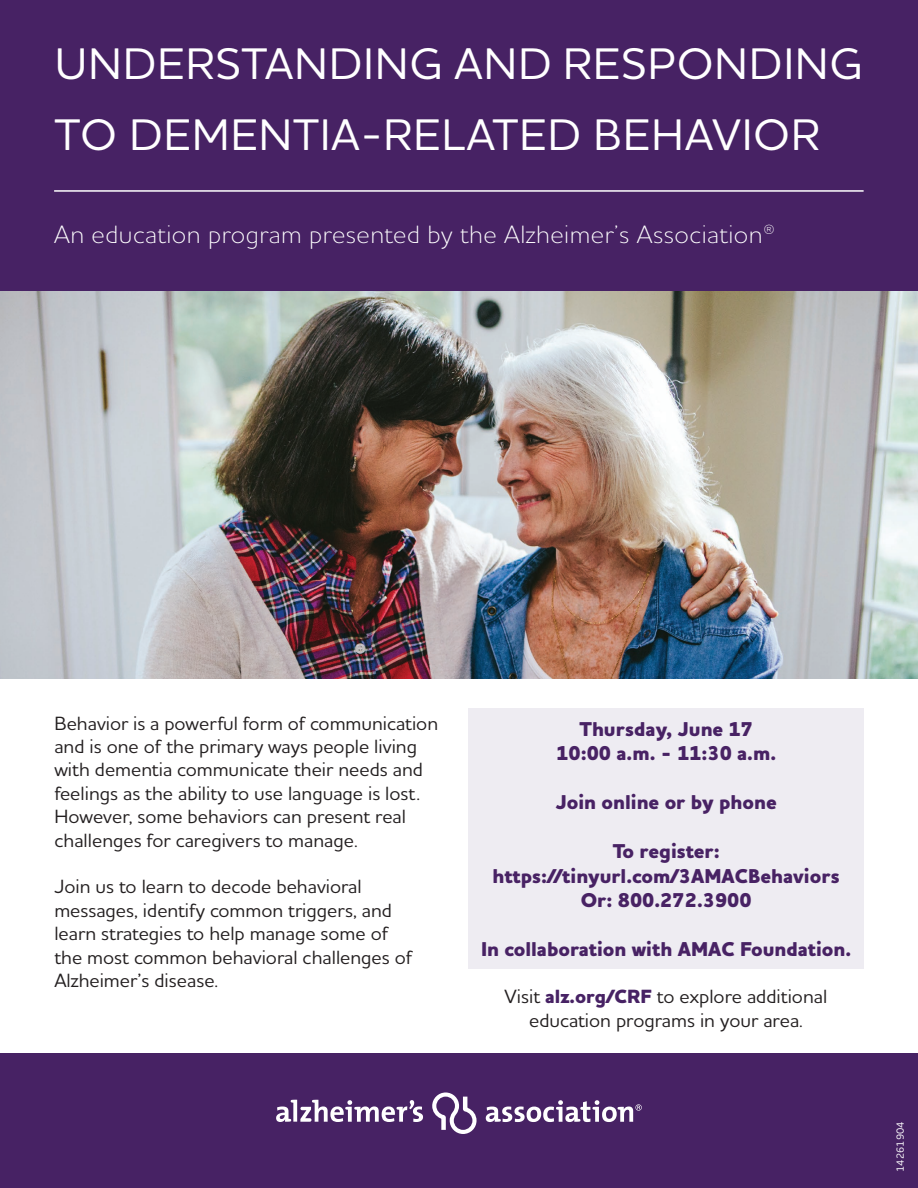
<style>
.page{position:relative;width:918px;height:1188px;background:#fff}
.page>*{position:absolute;margin:0;border:0;box-sizing:border-box;transform-origin:0 0}
.t1{font:500 45px/70.5px "Houschka Alt Pro";letter-spacing:.03em;color:#fff}
.t2{font:300 25.5px "Houschka Alt Pro";letter-spacing:.02em;color:#fff}
.t3{font:800 20.4px/24.5px "Houschka Alt Pro";color:#482264;text-align:center}
.t4{font:500 19.5px/23.4px "Houschka Alt Pro";color:#231f20}
.t5{font:500 10.5px "Houschka Alt Pro";color:#fff}
.s1{font-weight:800;color:#472264}
</style>
<div class="page">
<div style="left:0;top:0;width:918px;height:292px;background:#472264"></div>
<hr style="left:54px;top:190px;width:810px;height:2px;background:#fff">
<div style="left:468px;top:709px;width:395px;height:260px;background:#eeecf2"></div>
<img style="left:0;top:292px;width:918px;height:386px">
<div style="left:0;top:1053px;width:918px;height:135px;background:#472264"></div>
<svg style="left:432px;top:1092px;width:45px;height:42px"></svg>
<svg style="left:276px;top:1100px;width:147px;height:22px"></svg>
<svg style="left:486px;top:1100px;width:156px;height:22px"></svg>
<h1 class="t1" style="left:55px;top:27px;width:810px">UNDERSTANDING AND RESPONDING<br>TO DEMENTIA-RELATED BEHAVIOR</h1>
<h2 class="t2" style="left:54px;top:218px;width:723px">An education program presented by the Alzheimer’s Association®</h2>
<p class="t4" style="left:54px;top:711px;width:385px">Behavior is a powerful form of communication and is one of the primary ways people living with dementia communicate their needs and feelings as the ability to use language is lost.<br>However, some behaviors can present real challenges for caregivers to manage.</p>
<p class="t4" style="left:54px;top:875px;width:360px">Join us to learn to decode behavioral messages, identify common triggers, and learn strategies to help manage some of the most common behavioral challenges of Alzheimer’s disease.</p>
<p class="t3" style="left:556px;top:718px;width:222px">Thursday, June 17<br>10:00 a.m. - 11:30 a.m.</p>
<p class="t3" style="left:556px;top:791px;width:223px">Join online or by phone</p>
<p class="t3" style="left:493px;top:840px;width:349px">To register: https://tinyurl.com/3AMACBehaviors<br>Or: 800.272.3900</p>
<p class="t3" style="left:481px;top:938px;width:372px">In collaboration with AMAC Foundation.</p>
<p class="t4" style="left:505px;top:984px;width:324px;text-align:center">Visit <span class="s1">alz.org/CRF</span> to explore additional education programs in your area.</p>
<p class="t5" style="left:894px;top:1172px;width:52px;rotate:-90deg">14261904</p>
</div>
